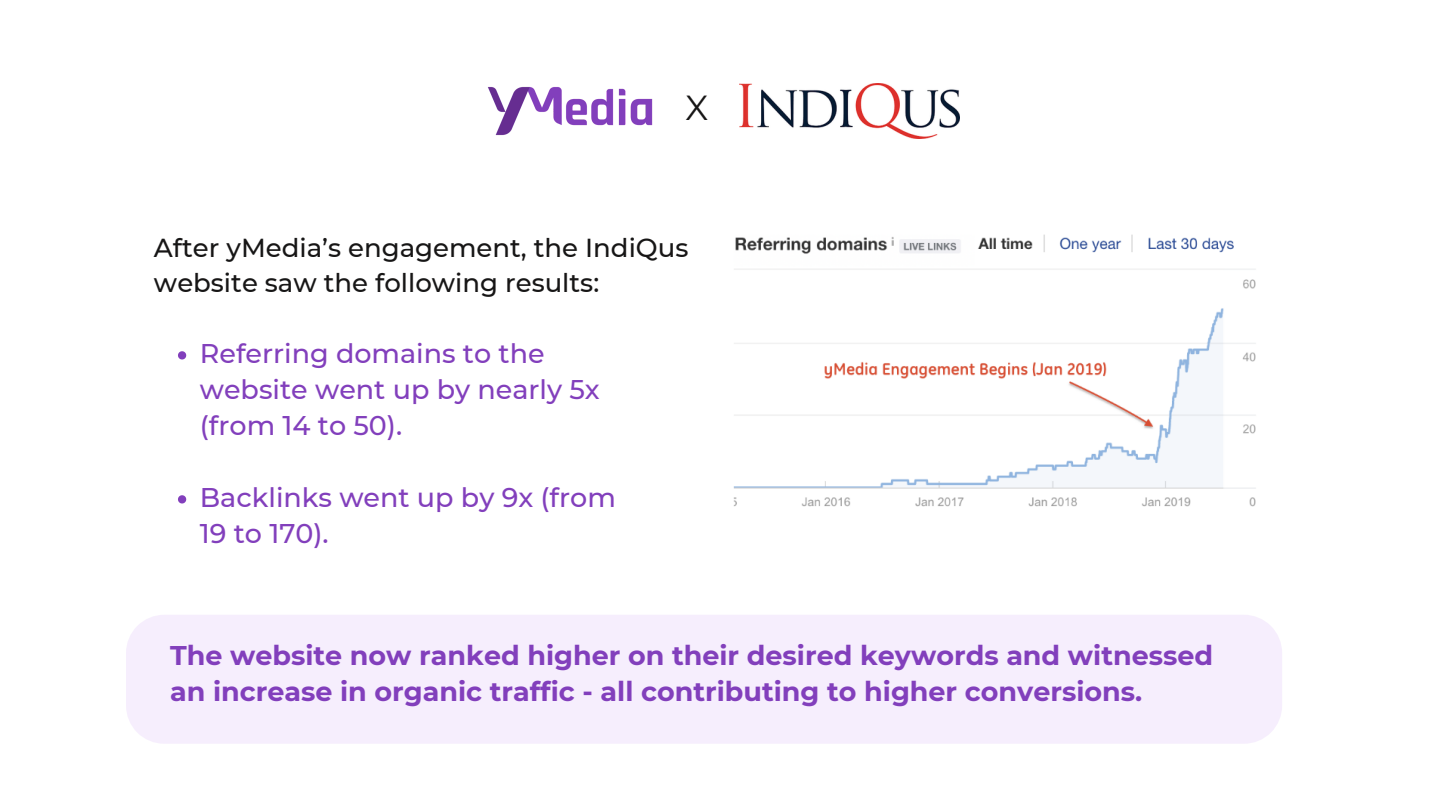
<style>
.page{position:relative;width:1440px;height:810px;background:#fff}
.page>*{position:absolute;margin:0;border:0;box-sizing:border-box;transform-origin:0 0}
.t1{font:34.7px "Montserrat";color:#171616}
.t2{font:700 27px/36px "Montserrat";color:#823fbc}
.t3{font:500 27px/36px "Montserrat";color:#823fbc}
.t4{font:500 26px/34.5px "Montserrat";color:#171616}
</style>
<div class="page">
<div style="left:126px;top:615px;width:1156px;height:129px;background:#f6eefd"></div>
<img style="left:733px;top:234px;width:523px;height:273px">
<svg style="left:178px;top:351px;width:8px;height:8px"></svg>
<svg style="left:178px;top:495px;width:8px;height:8px"></svg>
<img style="left:488px;top:86px;width:165px;height:50px">
<img style="left:739px;top:83px;width:220px;height:55px">
<p class="t1" style="left:685px;top:86px;width:24px">X</p>
<p class="t4" style="left:154px;top:231px;width:536px">After yMedia’s engagement, the IndiQus website saw the following results:</p>
<p class="t3" style="left:200px;top:336px;width:402px">Referring domains to the website went up by nearly 5x (from 14 to 50).</p>
<p class="t3" style="left:200px;top:480px;width:418px">Backlinks went up by 9x (from<br>19 to 170).</p>
<p class="t2" style="left:170px;top:637px;width:1045px">The website now ranked higher on their desired keywords and witnessed an increase in organic traffic - all contributing to higher conversions.</p>
</div>
